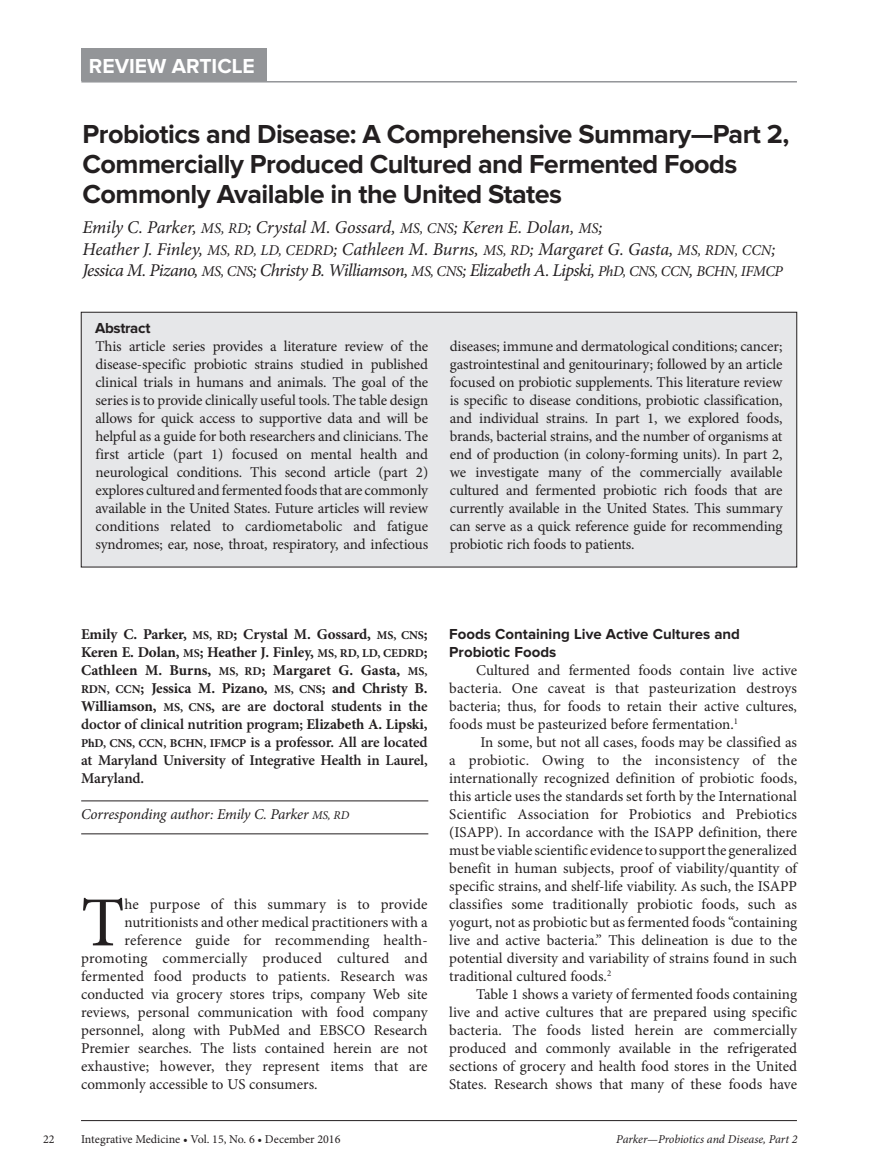
<style>
.page{position:relative;width:878px;height:1175px;background:#fff}
.page>*{position:absolute;margin:0;border:0;box-sizing:border-box;transform-origin:0 0}
.t1{font:70.35px "Minion Pro";color:#231f20}
.t2{font:700 27px/30px "Proxima Nova";letter-spacing:-.02em;color:#231f20}
.t3{font:700 21px "Proxima Nova";color:#fff}
.t4{font:italic 18px/21.6px "Minion Pro";letter-spacing:-.015em;color:#231f20}
.t5{font:15px/18px "Minion Pro";color:#231f20;text-align:justify}
.t6{font:700 15px/18px "Minion Pro";letter-spacing:-.005em;color:#231f20;text-align:justify}
.t7{font:700 15px/18px "Proxima Nova";color:#231f20}
.t8{font:italic 15px "Minion Pro";letter-spacing:-.015em;color:#231f20}
.t9{font:15px "Minion Pro";letter-spacing:.02em;color:#231f20}
.t10{font:700 15px "Proxima Nova";letter-spacing:-.02em;color:#231f20}
.t11{font:12px "Minion Pro";color:#231f20}
.t12{font:italic 12px "Minion Pro";letter-spacing:-.005em;color:#231f20}
.s1{font-size:15px}
.s2{font-size:12px}
.s3{font-weight:600}
</style>
<div class="page">
<hr style="left:81px;top:1120px;width:715px;height:1px;background:#231f20">
<hr style="left:81px;top:81px;width:715px;height:1px;background:#939598">
<div style="left:81px;top:48px;width:186px;height:33px;background:#939598"></div>
<div style="left:81px;top:312px;width:715px;height:255px;background:#e6e7e9"></div>
<div style="left:81px;top:312px;width:715px;height:255px;border:1px solid #231f20"></div>
<hr style="left:81px;top:800px;width:347px;height:1px;background:#231f20">
<hr style="left:81px;top:833px;width:347px;height:1px;background:#231f20">
<p class="t3" style="left:89px;top:54px;width:167px">REVIEW ARTICLE</p>
<p class="t2" style="left:82px;top:120px;width:708px">Probiotics and Disease: A Comprehensive Summary—Part 2,</p>
<p class="t2" style="left:82px;top:150px;width:656px">Commercially Produced Cultured and Fermented Foods<br>Commonly Available in the United States</p>
<p class="t4" style="left:82px;top:216px;width:701px">Emily C. Parker, <span class="s1">MS, RD</span>; Crystal M. Gossard, <span class="s1">MS, CNS</span>; Keren E. Dolan, <span class="s1">MS</span>;<br>Heather J. Finley, <span class="s1">MS, RD, LD, CEDRD</span>; Cathleen M. Burns, <span class="s1">MS, RD</span>; Margaret G. Gasta, <span class="s1">MS, RDN, CCN</span>;<br>Jessica M. Pizano, <span class="s1">MS, CNS</span>; Christy B. Williamson, <span class="s1">MS, CNS</span>; Elizabeth A. Lipski, <span class="s1">PhD, CNS, CCN</span>, <span class="s1">BCHN, IFMCP</span></p>
<p class="t10" style="left:95px;top:319px;width:57px">Abstract</p>
<p class="t5" style="left:95px;top:337px;width:334px">This article series provides a literature review of the disease-specific probiotic strains studied in published clinical trials in humans and animals. The goal of the series is to provide clinically useful tools. The table design allows for quick access to supportive data and will be helpful as a guide for both researchers and clinicians. The first article (part 1) focused on mental health and neurological conditions. This second article (part 2) explores cultured and fermented foods that are commonly available in the United States. Future articles will review conditions related to cardiometabolic and fatigue syndromes; ear, nose, throat, respiratory, and infectious</p>
<p class="t5" style="left:450px;top:337px;width:334px">diseases; immune and dermatological conditions; cancer; gastrointestinal and genitourinary; followed by an article focused on probiotic supplements. This literature review is specific to disease conditions, probiotic classification, and individual strains. In part 1, we explored foods, brands, bacterial strains, and the number of organisms at end of production (in colony-forming units). In part 2, we investigate many of the commercially available cultured and fermented probiotic rich foods that are currently available in the United States. This summary can serve as a quick reference guide for recommending probiotic rich foods to patients.</p>
<p class="t6" style="left:81px;top:625px;width:348px">Emily C. Parker, <span class="s2">MS, RD</span>; Crystal M. Gossard, <span class="s2">MS, CNS</span>; Keren E. Dolan, <span class="s2">MS</span>; Heather J. Finley, <span class="s2">MS, RD, LD, CEDRD</span>; Cathleen M. Burns, <span class="s2">MS, RD</span>; Margaret G. Gasta, <span class="s2">MS, RDN, CCN</span>; Jessica M. Pizano, <span class="s2">MS, CNS</span>; and Christy B.<br>Williamson, <span class="s2">MS, CNS</span>, <span class="s3">are are doctoral students in the doctor of clinical nutrition program;</span> Elizabeth A. Lipski, <span class="s2">PhD, CNS, CCN, BCHN, IFMCP</span> <span class="s3">is a professor. All are located at Maryland University of Integrative Health in Laurel, Maryland.</span></p>
<p class="t8" style="left:81px;top:804px;width:269px">Corresponding author: Emily C. Parker <span class="s2">MS, RD</span></p>
<p class="t1" style="left:81px;top:875px;width:45px">T</p>
<p class="t5" style="left:124px;top:895px;width:305px">he purpose of this summary is to provide</p>
<p class="t5" style="left:124px;top:913px;width:304px">nutritionists and other medical practitioners with a</p>
<p class="t9" style="left:124px;top:930px;width:305px">reference guide for recommending health-</p>
<p class="t5" style="left:81px;top:949px;width:348px">promoting commercially produced cultured and</p>
<p class="t5" style="left:81px;top:967px;width:348px">fermented food products to patients. Research was</p>
<p class="t5" style="left:81px;top:985px;width:348px">conducted via grocery stores trips, company Web site</p>
<p class="t5" style="left:81px;top:1003px;width:348px">reviews, personal communication with food company</p>
<p class="t5" style="left:81px;top:1021px;width:348px">personnel, along with PubMed and EBSCO Research</p>
<p class="t5" style="left:81px;top:1039px;width:348px">Premier searches. The lists contained herein are not</p>
<p class="t5" style="left:81px;top:1057px;width:348px">exhaustive; however, they represent items that are</p>
<p class="t5" style="left:81px;top:1075px;width:238px">commonly accessible to US consumers.</p>
<p class="t7" style="left:449px;top:625px;width:292px">Foods Containing Live Active Cultures and<br>Probiotic Foods</p>
<p class="t5" style="left:449px;top:661px;width:349px;text-indent:27px">Cultured and fermented foods contain live active bacteria. One caveat is that pasteurization destroys bacteria; thus, for foods to retain their active cultures, foods must be pasteurized before fermentation.<sup>1</sup></p>
<p class="t5" style="left:449px;top:733px;width:349px;text-indent:31px">In some, but not all cases, foods may be classified as a probiotic. Owing to the inconsistency of the internationally recognized definition of probiotic foods, this article uses the standards set forth by the International Scientific Association for Probiotics and Prebiotics (ISAPP). In accordance with the ISAPP definition, there must be viable scientific evidence to support the generalized benefit in human subjects, proof of viability/quantity of specific strains, and shelf-life viability. As such, the ISAPP classifies some traditionally probiotic foods, such as yogurt, not as probiotic but as fermented foods “containing live and active bacteria.” This delineation is due to the potential diversity and variability of strains found in such traditional cultured foods.<sup>2</sup></p>
<p class="t5" style="left:449px;top:985px;width:349px;text-indent:27px">Table 1 shows a variety of fermented foods containing live and active cultures that are prepared using specific bacteria. The foods listed herein are commercially produced and commonly available in the refrigerated sections of grocery and health food stores in the United States. Research shows that many of these foods have</p>
<p class="t11" style="left:43px;top:1131px;width:13px">22</p>
<p class="t11" style="left:81px;top:1131px;width:261px">Integrative Medicine • Vol. 15, No. 6 • December 2016</p>
<p class="t12" style="left:616px;top:1131px;width:183px">Parker—Probiotics and Disease, Part 2</p>
</div>
